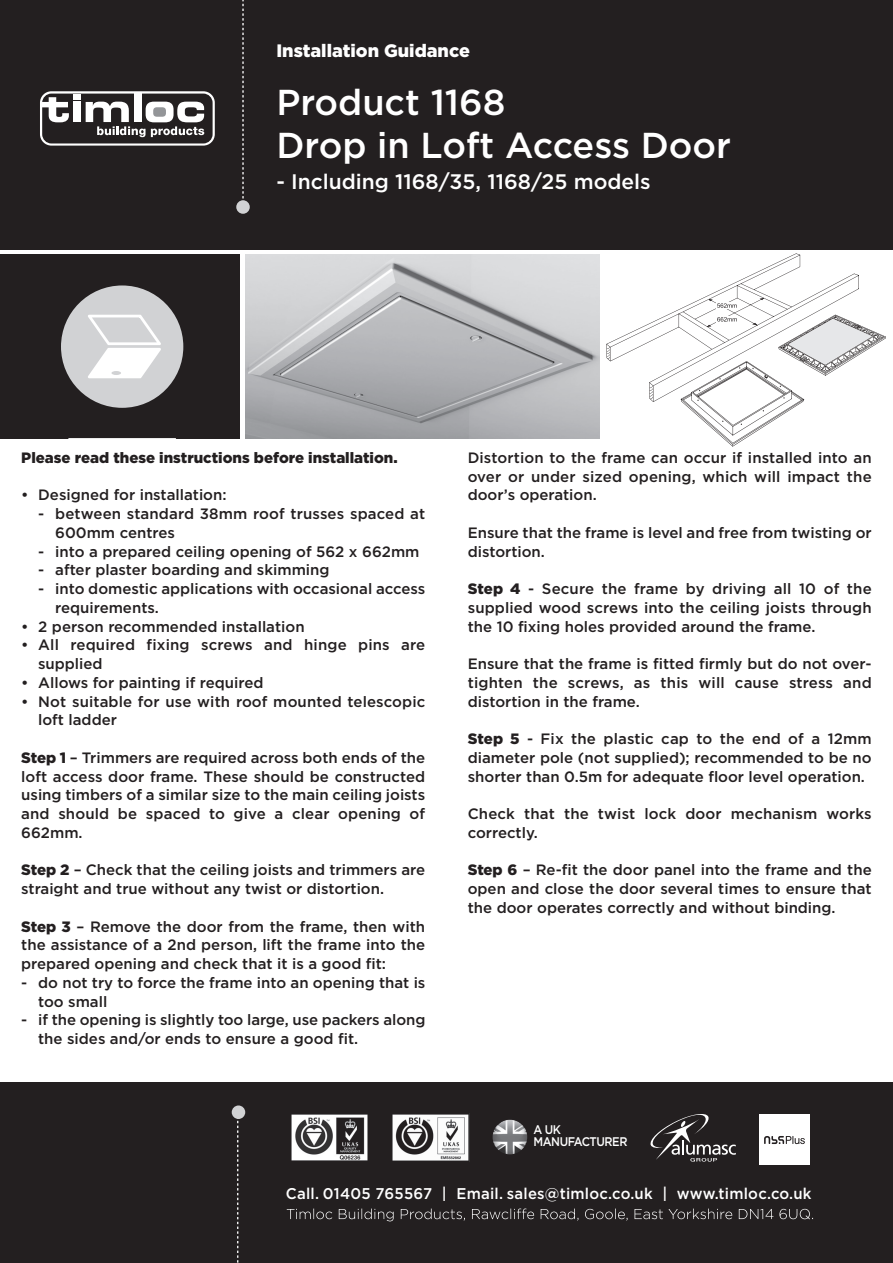
<style>
.page{position:relative;width:893px;height:1263px;background:#fff}
.page>*{position:absolute;margin:0;border:0;box-sizing:border-box;transform-origin:0 0}
.t1{font:500 36px/43.2px "Gotham";color:#fff}
.t2{font:500 21px "Gotham";color:#fff}
.t3{font:900 18px "Gotham";color:#fff}
.t4{font:500 15.6px "Gotham";letter-spacing:.015em;color:#fff;scale:.96 1}
.t5{font:500 15px/18.8px "Gotham";color:#231f20}
.t6{font:900 15px "Gotham";color:#231f20}
.t7{font:500 12.45px/12.5px "Gotham";letter-spacing:-.04em;color:#fff;scale:.9 1}
.s1{font-weight:900}
</style>
<div class="page">
<img style="left:245px;top:254px;width:355px;height:184px">
<div style="left:0;top:0;width:893px;height:249px;background:#231f20"></div>
<svg style="left:40px;top:91px;width:175px;height:55px"></svg>
<div style="left:42px;top:94px;width:171px;height:49px;background:#231f20;border-radius:9px"></div>
<svg style="left:41px;top:97px;width:28px;height:25px"></svg>
<div style="left:73px;top:94px;width:8px;height:5px;background:#fff"></div>
<div style="left:73px;top:102px;width:8px;height:20px;background:#fff"></div>
<div style="left:134px;top:94px;width:7px;height:28px;background:#fff"></div>
<svg style="left:86px;top:102px;width:118px;height:35px"></svg>
<div style="left:153px;top:107px;width:13px;height:10px;background:#939598;border-radius:4px"></div>
<div style="left:0;top:254px;width:240px;height:184px;background:#231f20"></div>
<svg style="left:242px;top:0;width:2px;height:199px"></svg>
<div style="left:236px;top:200px;width:14px;height:14px;background:#d1d2d4;border-radius:50%"></div>
<svg style="left:61px;top:407px;width:122px;height:32px"></svg>
<div style="left:61px;top:285px;width:122px;height:123px;background:#d1d2d4;border-radius:50%"></div>
<svg style="left:88px;top:315px;width:73px;height:63px"></svg>
<hr style="left:111px;top:371px;width:10px;height:4px;background:#d1d2d4;border-radius:50%">
<div style="left:0;top:1082px;width:893px;height:181px;background:#231f20"></div>
<img style="left:493px;top:1120px;width:34px;height:34px;border-radius:50%">
<img style="left:291px;top:1114px;width:77px;height:47px">
<img style="left:392px;top:1114px;width:77px;height:47px">
<svg style="left:650px;top:1114px;width:86px;height:48px"></svg>
<svg style="left:287px;top:1208px;width:526px;height:13px"></svg>
<svg style="left:237px;top:1120px;width:1px;height:143px"></svg>
<div style="left:232px;top:1105px;width:13px;height:14px;background:#d1d2d4;border-radius:50%"></div>
<div style="left:759px;top:1114px;width:51px;height:51px;background:#fff"></div>
<svg style="left:764px;top:1136px;width:41px;height:8px"></svg>
<svg style="left:606px;top:253px;width:280px;height:193px"></svg>
<p class="t3" style="left:276px;top:44px;width:195px">Installation Guidance</p>
<h1 class="t1" style="left:276px;top:83px;width:456px">Product 1168<br>Drop in Loft Access Door</h1>
<h2 class="t2" style="left:276px;top:174px;width:376px">- Including 1168/35, 1168/25 models</h2>
<p class="t6" style="left:21px;top:452px;width:378px">Please read these instructions before installation.</p>
<p class="t5" style="left:21px;top:487px;width:207px">• Designed for installation:</p>
<p class="t5" style="left:55px;top:505px;width:372px;text-indent:-17px">- between standard 38mm roof trusses spaced at<br>600mm centres</p>
<p class="t5" style="left:38px;top:543px;width:383px">- into a prepared ceiling opening of 562 x 662mm</p>
<p class="t5" style="left:38px;top:562px;width:293px">- after plaster boarding and skimming</p>
<p class="t5" style="left:55px;top:580px;width:372px;text-indent:-17px">- into domestic applications with occasional access requirements.</p>
<p class="t5" style="left:21px;top:618px;width:285px">• 2 person recommended installation</p>
<p class="t5" style="left:38px;top:637px;width:389px;text-indent:-17px">• All required fixing screws and hinge pins are supplied</p>
<p class="t5" style="left:21px;top:674px;width:244px">• Allows for painting if required</p>
<p class="t5" style="left:38px;top:693px;width:389px;text-indent:-17px">• Not suitable for use with roof mounted telescopic loft ladder</p>
<p class="t5" style="left:21px;top:749px;width:405px;text-align:justify"><span class="s1">Step 1</span> – Trimmers are required across both ends of the loft access door frame. These should be constructed using timbers of a similar size to the main ceiling joists and should be spaced to give a clear opening of 662mm.</p>
<p class="t5" style="left:21px;top:862px;width:405px"><span class="s1">Step 2</span> – Check that the ceiling joists and trimmers are straight and true without any twist or distortion.</p>
<p class="t5" style="left:21px;top:918px;width:405px;text-align:justify"><span class="s1">Step 3</span> – Remove the door from the frame, then with the assistance of a 2nd person, lift the frame into the prepared opening and check that it is a good fit:</p>
<p class="t5" style="left:38px;top:974px;width:389px;text-indent:-17px">- do not try to force the frame into an opening that is too small</p>
<p class="t5" style="left:38px;top:1012px;width:389px;text-indent:-17px">- if the opening is slightly too large, use packers along the sides and/or ends to ensure a good fit.</p>
<p class="t5" style="left:468px;top:449px;width:405px;text-align:justify">Distortion to the frame can occur if installed into an over or under sized opening, which will impact the door’s operation.</p>
<p class="t5" style="left:468px;top:524px;width:405px">Ensure that the frame is level and free from twisting or distortion.</p>
<p class="t5" style="left:468px;top:580px;width:405px;text-align:justify"><span class="s1">Step 4</span> - Secure the frame by driving all 10 of the supplied wood screws into the ceiling joists through the 10 fixing holes provided around the frame.</p>
<p class="t5" style="left:468px;top:655px;width:405px;text-align:justify">Ensure that the frame is fitted firmly but do not over&shy;tighten the screws, as this will cause stress and distortion in the frame.</p>
<p class="t5" style="left:468px;top:730px;width:405px;text-align:justify"><span class="s1">Step 5</span> - Fix the plastic cap to the end of a 12mm diameter pole (not supplied); recommended to be no shorter than 0.5m for adequate floor level operation.</p>
<p class="t5" style="left:468px;top:805px;width:405px">Check that the twist lock door mechanism works correctly.</p>
<p class="t5" style="left:468px;top:862px;width:405px;text-align:justify"><span class="s1">Step 6</span> – Re-fit the door panel into the frame and the open and close the door several times to ensure that the door operates correctly and without binding.</p>
<p class="t7" style="left:533px;top:1124px;width:106px">A UK<br>MANUFACTURER</p>
<p class="t4" style="left:286px;top:1188px;width:549px">Call. 01405 765567 | Email. sales@timloc.co.uk | www.timloc.co.uk</p>
</div>
